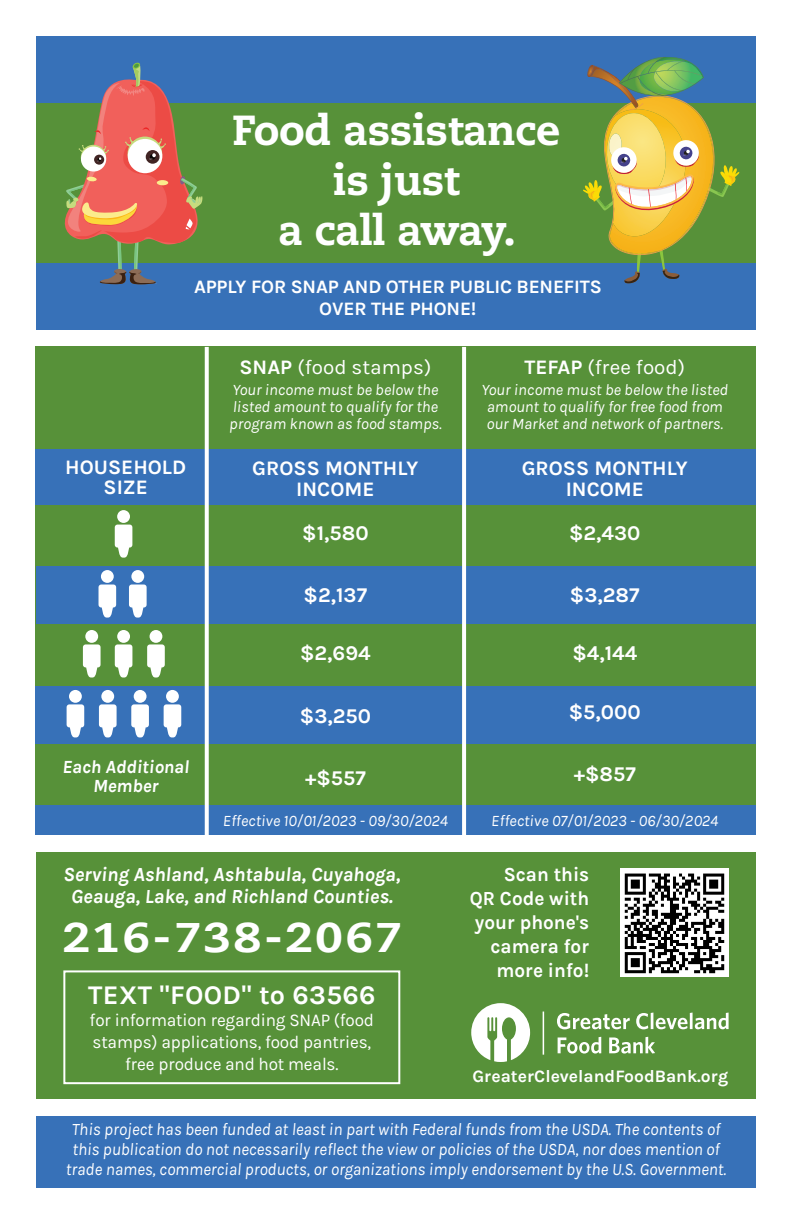
<style>
.page{position:relative;width:792px;height:1224px;background:#fff}
.page>*{position:absolute;margin:0;border:0;box-sizing:border-box;transform-origin:0 0}
.t1{font:800 42px/50px "Caecilia LT Std";letter-spacing:-.01em;color:#fff;text-align:center}
.t2{font:800 41.4px "Caecilia LT Std";letter-spacing:.055em;color:#fff;scale:1.11 1}
.t3{font:700 27px "Karla";letter-spacing:.01em;color:#fff}
.t4{font:700 21px "Karla";color:#fff}
.t5{font:700 20.6px/20.6px "Karla";color:#fff;text-align:center}
.t6{font:20.6px "Karla";color:#fff}
.t7{font:italic 700 20px/22px "Karla";color:#fff;text-align:center}
.t8{font:700 20px/24px "Karla";color:#fff;text-align:right;scale:.95 1}
.t9{font:700 19px/22px "Karla";letter-spacing:-.01em;color:#fff;text-align:center}
.t10{font:italic 700 18.6px/18.6px "Karla";color:#fff;text-align:center}
.t11{font:18px/22px "Karla";letter-spacing:-.01em;color:#fff;text-align:center;scale:.95 1}
.t12{font:italic 17.6px/20px "Karla";color:#fff;text-align:center;scale:.95 1}
.t13{font:700 17.4px "Karla";color:#fff}
.t14{font:italic 16px/17px "Karla";color:#fff}
.s1{font-weight:700}
</style>
<div class="page">
<div style="left:36px;top:36px;width:720px;height:294px;background:#3771b8"></div>
<div style="left:36px;top:103px;width:720px;height:160px;background:#579139"></div>
<svg style="left:583px;top:57px;width:157px;height:227px"></svg>
<svg style="left:65px;top:63px;width:137px;height:221px"></svg>
<div style="left:36px;top:852px;width:720px;height:247px;background:#579139"></div>
<svg style="left:557px;top:1013px;width:73px;height:16px"></svg>
<svg style="left:636px;top:1013px;width:52px;height:16px"></svg>
<hr style="left:690px;top:1013px;width:3px;height:16px;background:#fff">
<svg style="left:695px;top:1013px;width:34px;height:16px"></svg>
<svg style="left:558px;top:1037px;width:43px;height:17px"></svg>
<svg style="left:609px;top:1037px;width:46px;height:17px"></svg>
<svg style="left:471px;top:1003px;width:59px;height:59px"></svg>
<hr style="left:543px;top:1012px;width:1px;height:43px;background:#fff">
<div style="left:63px;top:970px;width:337px;height:114px;border:2px solid #fff"></div>
<img style="left:621px;top:869px;width:108px;height:108px">
<div style="left:36px;top:1116px;width:720px;height:72px;background:#3771b8"></div>
<div style="left:36px;top:347px;width:720px;height:488px;background:#579139"></div>
<div style="left:36px;top:449px;width:720px;height:58px;background:#3771b8"></div>
<div style="left:36px;top:505px;width:720px;height:61px;background:#579139"></div>
<div style="left:36px;top:567px;width:720px;height:57px;background:#3771b8"></div>
<div style="left:36px;top:686px;width:720px;height:58px;background:#3771b8"></div>
<div style="left:117px;top:510px;width:13px;height:13px;background:#fff;border-radius:50%"></div>
<svg style="left:115px;top:525px;width:17px;height:33px"></svg>
<div style="left:101px;top:570px;width:13px;height:13px;background:#fff;border-radius:50%"></div>
<svg style="left:99px;top:585px;width:17px;height:33px"></svg>
<div style="left:131px;top:570px;width:13px;height:13px;background:#fff;border-radius:50%"></div>
<svg style="left:129px;top:585px;width:18px;height:33px"></svg>
<div style="left:85px;top:630px;width:13px;height:13px;background:#fff;border-radius:50%"></div>
<svg style="left:83px;top:644px;width:18px;height:34px"></svg>
<div style="left:117px;top:630px;width:13px;height:13px;background:#fff;border-radius:50%"></div>
<svg style="left:115px;top:644px;width:17px;height:34px"></svg>
<div style="left:150px;top:630px;width:12px;height:13px;background:#fff;border-radius:50%"></div>
<svg style="left:147px;top:644px;width:18px;height:34px"></svg>
<div style="left:69px;top:690px;width:13px;height:13px;background:#fff;border-radius:50%"></div>
<svg style="left:67px;top:704px;width:17px;height:34px"></svg>
<div style="left:101px;top:690px;width:13px;height:13px;background:#fff;border-radius:50%"></div>
<svg style="left:99px;top:704px;width:18px;height:34px"></svg>
<div style="left:134px;top:690px;width:13px;height:13px;background:#fff;border-radius:50%"></div>
<svg style="left:131px;top:704px;width:18px;height:34px"></svg>
<div style="left:166px;top:690px;width:13px;height:13px;background:#fff;border-radius:50%"></div>
<svg style="left:164px;top:704px;width:17px;height:34px"></svg>
<div style="left:36px;top:805px;width:720px;height:30px;background:#3771b8"></div>
<svg style="left:462px;top:347px;width:4px;height:488px;background:#fbfcfc"></svg>
<svg style="left:205px;top:347px;width:4px;height:488px;background:#f4f7f6"></svg>
<p class="t1" style="left:232px;top:106px;width:330px">Food assistance is just<br>a call away.</p>
<p class="t9" style="left:194px;top:276px;width:409px">APPLY FOR SNAP AND OTHER PUBLIC BENEFITS<br>OVER THE PHONE!</p>
<p class="t6" style="left:239px;top:356px;width:193px"><span class="s1">SNAP</span> (food stamps)</p>
<p class="t14" style="left:229px;top:381px;width:214px">Your income must be below the listed amount to qualify for the program known as food stamps.</p>
<p class="t6" style="left:525px;top:356px;width:162px"><span class="s1">TEFAP</span> (free food)</p>
<p class="t14" style="left:482px;top:381px;width:248px;text-align:center">Your income must be below the listed amount to qualify for free food from our Market and network of partners.</p>
<p class="t5" style="left:65px;top:457px;width:122px">HOUSEHOLD<br>SIZE</p>
<p class="t5" style="left:252px;top:458px;width:168px">GROSS MONTHLY<br>INCOME</p>
<p class="t4" style="left:302px;top:520px;width:68px">$1,580</p>
<p class="t5" style="left:522px;top:458px;width:168px">GROSS MONTHLY<br>INCOME</p>
<p class="t4" style="left:569px;top:520px;width:73px">$2,430</p>
<p class="t4" style="left:304px;top:583px;width:65px">$2,137</p>
<p class="t4" style="left:570px;top:583px;width:71px">$3,287</p>
<p class="t4" style="left:300px;top:641px;width:72px">$2,694</p>
<p class="t4" style="left:572px;top:641px;width:66px">$4,144</p>
<p class="t4" style="left:300px;top:704px;width:73px">$3,250</p>
<p class="t4" style="left:569px;top:700px;width:73px">$5,000</p>
<p class="t10" style="left:62px;top:758px;width:128px">Each Additional<br>Member</p>
<p class="t4" style="left:305px;top:766px;width:62px">+$557</p>
<p class="t4" style="left:574px;top:762px;width:64px">+$857</p>
<p class="t14" style="left:223px;top:812px;width:227px">Effective 10/01/2023 - 09/30/2024</p>
<p class="t14" style="left:491px;top:812px;width:228px">Effective 07/01/2023 - 06/30/2024</p>
<p class="t7" style="left:63px;top:864px;width:339px">Serving Ashland, Ashtabula, Cuyahoga,<br>Geauga, Lake, and Richland Counties.</p>
<p class="t2" style="left:63px;top:912px;width:307px">216-738-2067</p>
<p class="t3" style="left:88px;top:979px;width:289px">TEXT "FOOD" to 63566</p>
<p class="t11" style="left:90px;top:1009px;width:301px">for information regarding SNAP (food stamps) applications, food pantries, free produce and hot meals.</p>
<p class="t8" style="left:470px;top:862px;width:127px">Scan this<br>QR Code with your phone's camera for more info!</p>
<p class="t13" style="left:472px;top:1066px;width:257px">GreaterClevelandFoodBank.org</p>
<p class="t12" style="left:66px;top:1120px;width:697px">This project has been funded at least in part with Federal funds from the USDA. The contents of this publication do not necessarily reflect the view or policies of the USDA, nor does mention of trade names, commercial products, or organizations imply endorsement by the U.S. Government.</p>
</div>
